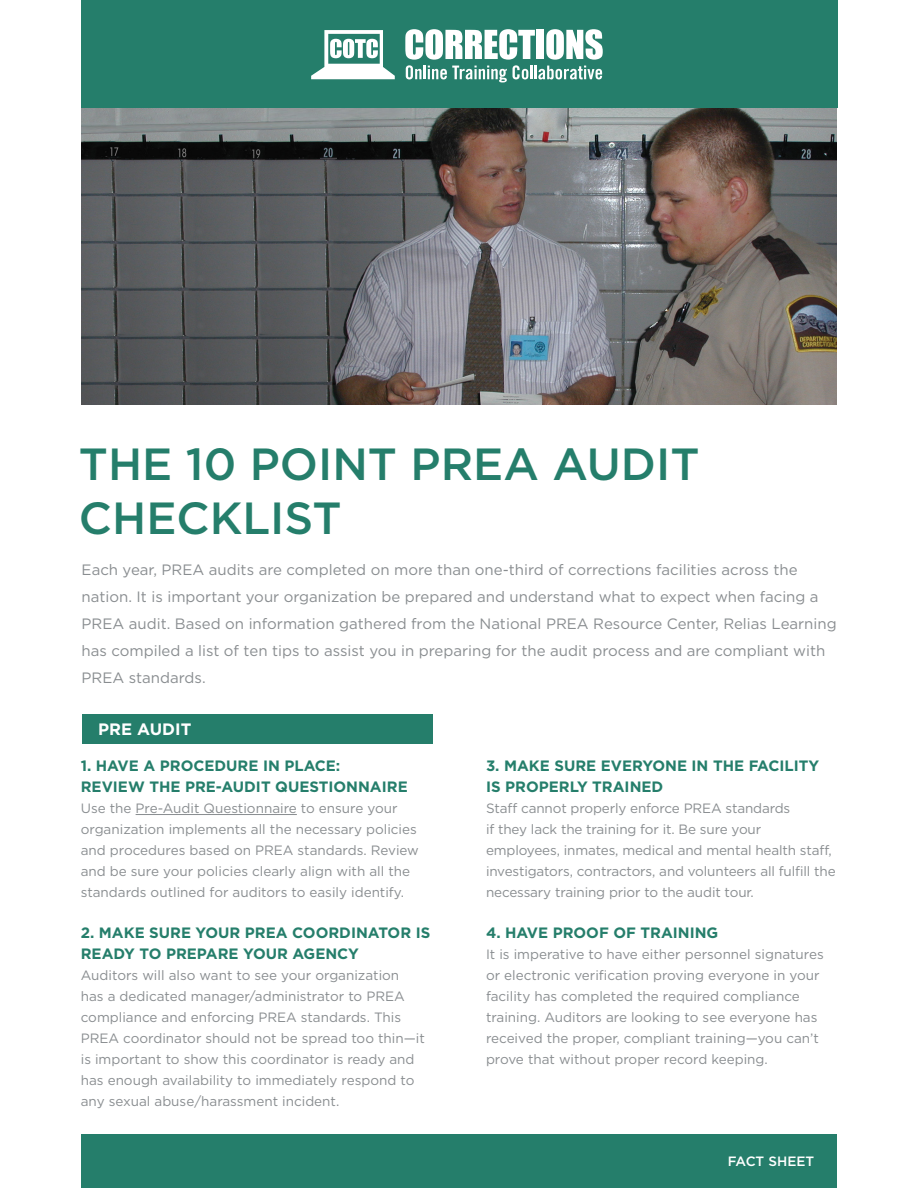
<style>
.page{position:relative;width:918px;height:1188px;background:#fff}
.page>*{position:absolute;margin:0;border:0;box-sizing:border-box;transform-origin:0 0}
.t1{font:500 45px/54px "Gotham";color:#257e6b}
.sub_headers_bold_tex{font:700 16.5px "Gotham";color:#fff}
.body_text{font:15px/27px "Gotham";color:#898d90}
.minor_sub_head_teal{font:700 15px/21px "Gotham";color:#257e6b}
.body_text_9pt{font:13.5px/21px "Gotham";color:#898d90}
.t2{font:500 13.5px "Gotham";color:#fff}
</style>
<div class="page">
<div style="left:81px;top:1134px;width:756px;height:54px;background:#257e6b"></div>
<img style="left:81px;top:108px;width:756px;height:297px">
<hr style="left:136px;top:814px;width:161px;height:1px;background:#898d90">
<div style="left:82px;top:715px;width:351px;height:29px;background:#257e6b"></div>
<div style="left:81px;top:0;width:756px;height:108px;background:#257e6b"></div>
<svg style="left:405px;top:29px;width:198px;height:53px"></svg>
<svg style="left:311px;top:30px;width:84px;height:49px"></svg>
<p class="t1" style="left:79px;top:437px;width:622px">THE 10 POINT PREA AUDIT<br>CHECKLIST</p>
<p class="body_text" style="left:82px;top:556px;width:757px">Each year, PREA audits are completed on more than one-third of corrections facilities across the nation. It is important your organization be prepared and understand what to expect when facing a PREA audit. Based on information gathered from the National PREA Resource Center, Relias Learning has compiled a list of ten tips to assist you in preparing for the audit process and are compliant with PREA standards.</p>
<p class="sub_headers_bold_tex" style="left:98px;top:718px;width:95px">PRE AUDIT</p>
<p class="minor_sub_head_teal" style="left:81px;top:755px;width:328px">1. HAVE A PROCEDURE IN PLACE:<br>REVIEW THE PRE-AUDIT QUESTIONNAIRE</p>
<p class="body_text_9pt" style="left:81px;top:798px;width:340px">Use the Pre-Audit Questionnaire to ensure your organization implements all the necessary policies and procedures based on PREA standards. Review and be sure your policies clearly align with all the standards outlined for auditors to easily identify.</p>
<p class="minor_sub_head_teal" style="left:81px;top:923px;width:351px">2. MAKE SURE YOUR PREA COORDINATOR IS<br>READY TO PREPARE YOUR AGENCY</p>
<p class="body_text_9pt" style="left:81px;top:965px;width:346px">Auditors will also want to see your organization has a dedicated manager/administrator to PREA compliance and enforcing PREA standards. This PREA coordinator should not be spread too thin—it is important to show this coordinator is ready and has enough availability to immediately respond to any sexual abuse/harassment incident.</p>
<p class="minor_sub_head_teal" style="left:486px;top:755px;width:335px">3. MAKE SURE EVERYONE IN THE FACILITY<br>IS PROPERLY TRAINED</p>
<p class="body_text_9pt" style="left:486px;top:798px;width:351px">Staff cannot properly enforce PREA standards<br>if they lack the training for it. Be sure your employees, inmates, medical and mental health staff, investigators, contractors, and volunteers all fulfill the necessary training prior to the audit tour.</p>
<p class="minor_sub_head_teal" style="left:486px;top:923px;width:234px">4. HAVE PROOF OF TRAINING</p>
<p class="body_text_9pt" style="left:486px;top:944px;width:339px">It is imperative to have either personnel signatures or electronic verification proving everyone in your facility has completed the required compliance training. Auditors are looking to see everyone has received the proper, compliant training—you can’t prove that without proper record keeping.</p>
<p class="t2" style="left:728px;top:1152px;width:88px">FACT SHEET</p>
</div>
